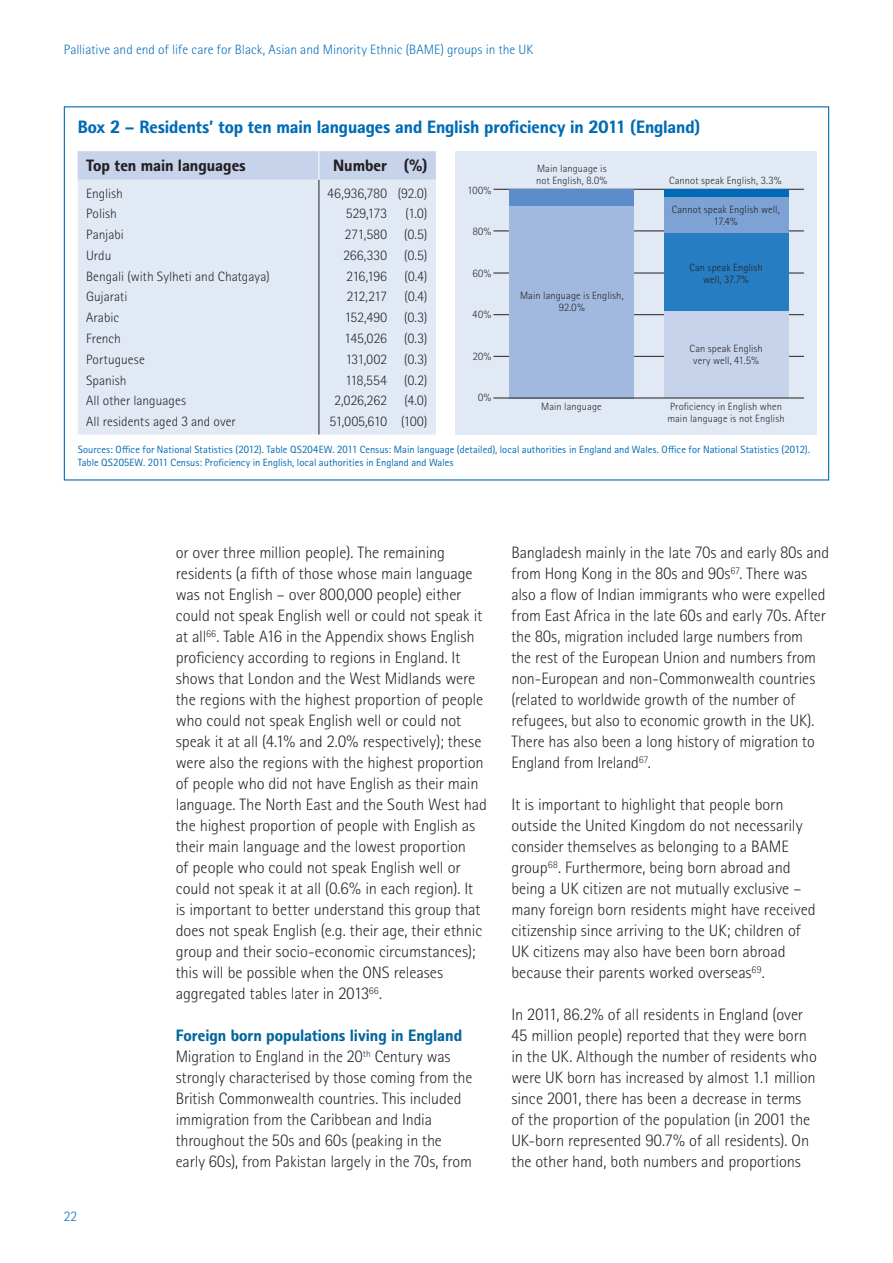
<style>
.page{position:relative;width:893px;height:1263px;background:#fff}
.page>*{position:absolute;margin:0;border:0;box-sizing:border-box;transform-origin:0 0}
.Table___figure_head{font:800 18px "Rotis II Sans Std";letter-spacing:-.005em;color:#006bb6}
._12___Body{font:300 16.5px/21px "Rotis II Sans Std";letter-spacing:-.005em;color:#231f20}
._9_-_Heading_C{font:800 16.5px "Rotis II Sans Std";color:#00669d}
.Table_column_head{font:800 16.5px "Rotis II Sans Std";letter-spacing:-.005em;color:#231f20}
.Table_text{font:300 13.5px "Rotis II Sans Std";letter-spacing:.005em;color:#231f20}
._4a_-_Running_header{font:300 13.5px "Rotis II Sans Std";letter-spacing:.005em;color:#006bb6}
._5a___Folio_L{font:300 13.5px "Rotis II Sans Std";color:#006bb6}
.Figure_labels{font:300 10.5px/12px "Rotis II Sans Std";letter-spacing:.01em;color:#231f20;text-align:center}
._15b_-_Footnotes_wo{font:10.5px/12.6px "Rotis II Sans Std";letter-spacing:.005em;color:#006bb6}
</style>
<div class="page">
<div style="left:78px;top:180px;width:358px;height:254px;background:#e1e9f5"></div>
<hr style="left:319px;top:180px;width:1px;height:254px;background:#231f20">
<svg style="left:78px;top:151px;width:358px;height:29px;background:#c7d3eb"></svg>
<div style="left:455px;top:151px;width:361px;height:284px;background:#e1e9f5"></div>
<hr style="left:493px;top:189px;width:311px;height:1px;background:#231f20">
<hr style="left:493px;top:231px;width:311px;height:1px;background:#231f20">
<hr style="left:493px;top:273px;width:311px;height:1px;background:#231f20">
<hr style="left:493px;top:314px;width:311px;height:1px;background:#231f20">
<hr style="left:493px;top:356px;width:311px;height:1px;background:#231f20">
<div style="left:509px;top:206px;width:124px;height:192px;background:#a2b9df"></div>
<div style="left:509px;top:189px;width:124px;height:17px;background:#5b8dca"></div>
<div style="left:664px;top:311px;width:124px;height:87px;background:#c6d3eb"></div>
<div style="left:664px;top:233px;width:124px;height:78px;background:#277dc1"></div>
<div style="left:664px;top:196px;width:124px;height:37px;background:#7da2d4"></div>
<div style="left:664px;top:189px;width:124px;height:7px;background:#006bb6"></div>
<hr style="left:493px;top:398px;width:311px;height:1px;background:#231f20">
<p class="_4a_-_Running_header" style="left:64px;top:42px;width:471px">Palliative and end of life care for Black, Asian and Minority Ethnic (BAME) groups in the UK</p>
<p class="Table___figure_head" style="left:78px;top:116px;width:624px">Box 2 – Residents’ top ten main languages and English proficiency in 2011 (England)</p>
<p class="Table_column_head" style="left:86px;top:156px;width:161px">Top ten main languages</p>
<p class="Table_column_head" style="left:333px;top:156px;width:55px">Number</p>
<p class="Table_column_head" style="left:404px;top:156px;width:25px">(%)</p>
<p class="Table_text" style="left:86px;top:186px;width:38px">English</p>
<p class="Table_text" style="left:86px;top:206px;width:32px">Polish</p>
<p class="Table_text" style="left:86px;top:227px;width:39px">Panjabi</p>
<p class="Table_text" style="left:86px;top:248px;width:27px">Urdu</p>
<p class="Table_text" style="left:86px;top:269px;width:185px">Bengali (with Sylheti and Chatgaya)</p>
<p class="Table_text" style="left:86px;top:289px;width:43px">Gujarati</p>
<p class="Table_text" style="left:86px;top:310px;width:35px">Arabic</p>
<p class="Table_text" style="left:86px;top:331px;width:36px">French</p>
<p class="Table_text" style="left:86px;top:352px;width:60px">Portuguese</p>
<p class="Table_text" style="left:86px;top:372px;width:42px">Spanish</p>
<p class="Table_text" style="left:86px;top:393px;width:101px">All other languages</p>
<p class="Table_text" style="left:86px;top:414px;width:151px">All residents aged 3 and over</p>
<p class="Table_text" style="left:398px;top:186px;width:31px">(92.0)</p>
<p class="Table_text" style="left:405px;top:206px;width:23px">(1.0)</p>
<p class="Table_text" style="left:404px;top:227px;width:25px">(0.5)</p>
<p class="Table_text" style="left:404px;top:248px;width:25px">(0.5)</p>
<p class="Table_text" style="left:404px;top:269px;width:24px">(0.4)</p>
<p class="Table_text" style="left:404px;top:289px;width:24px">(0.4)</p>
<p class="Table_text" style="left:404px;top:310px;width:25px">(0.3)</p>
<p class="Table_text" style="left:404px;top:331px;width:25px">(0.3)</p>
<p class="Table_text" style="left:404px;top:352px;width:25px">(0.3)</p>
<p class="Table_text" style="left:404px;top:372px;width:25px">(0.2)</p>
<p class="Table_text" style="left:404px;top:393px;width:24px">(4.0)</p>
<p class="Table_text" style="left:401px;top:414px;width:28px">(100)</p>
<p class="Table_text" style="left:327px;top:186px;width:61px">46,936,780</p>
<p class="Table_text" style="left:346px;top:206px;width:42px">529,173</p>
<p class="Table_text" style="left:345px;top:227px;width:43px">271,580</p>
<p class="Table_text" style="left:344px;top:248px;width:45px">266,330</p>
<p class="Table_text" style="left:346px;top:269px;width:42px">216,196</p>
<p class="Table_text" style="left:347px;top:289px;width:42px">212,217</p>
<p class="Table_text" style="left:345px;top:310px;width:44px">152,490</p>
<p class="Table_text" style="left:345px;top:331px;width:44px">145,026</p>
<p class="Table_text" style="left:346px;top:352px;width:43px">131,002</p>
<p class="Table_text" style="left:345px;top:372px;width:43px">118,554</p>
<p class="Table_text" style="left:334px;top:393px;width:54px">2,026,262</p>
<p class="Table_text" style="left:330px;top:414px;width:59px">51,005,610</p>
<p class="Figure_labels" style="left:468px;top:184px;width:25px">100%</p>
<p class="Figure_labels" style="left:473px;top:226px;width:20px">80%</p>
<p class="Figure_labels" style="left:473px;top:267px;width:20px">60%</p>
<p class="Figure_labels" style="left:473px;top:309px;width:21px">40%</p>
<p class="Figure_labels" style="left:473px;top:350px;width:20px">20%</p>
<p class="Figure_labels" style="left:478px;top:392px;width:15px">0%</p>
<p class="Figure_labels" style="left:536px;top:162px;width:73px;text-align:left">Main language is not English, 8.0%</p>
<p class="Figure_labels" style="left:520px;top:290px;width:105px">Main language is English,<br>92.0%</p>
<p class="Figure_labels" style="left:669px;top:174px;width:114px">Cannot speak English, 3.3%</p>
<p class="Figure_labels" style="left:672px;top:203px;width:110px">Cannot speak English well,<br>17.4%</p>
<p class="Figure_labels" style="left:689px;top:261px;width:75px">Can speak English well, 37.7%</p>
<p class="Figure_labels" style="left:690px;top:343px;width:75px">Can speak English very well, 41.5%</p>
<p class="Figure_labels" style="left:541px;top:400px;width:62px">Main language</p>
<p class="Figure_labels" style="left:667px;top:400px;width:119px;text-align:left">Proficiency in English when main language is not English</p>
<p class="_15b_-_Footnotes_wo" style="left:78px;top:444px;width:734px">Sources: Office for National Statistics (2012). Table QS204EW. 2011 Census: Main language (detailed), local authorities in England and Wales. Office for National Statistics (2012).<br>Table QS205EW. 2011 Census: Proficiency in English, local authorities in England and Wales</p>
<p class="_5a___Folio_L" style="left:64px;top:1209px;width:15px">22</p>
<p class="_12___Body" style="left:176px;top:542px;width:313px">or over three million people). The remaining residents (a fifth of those whose main language was not English – over 800,000 people) either could not speak English well or could not speak it at all<sup>66</sup>. Table A16 in the Appendix shows English proficiency according to regions in England. It shows that London and the West Midlands were the regions with the highest proportion of people who could not speak English well or could not speak it at all (4.1% and 2.0% respectively); these were also the regions with the highest proportion of people who did not have English as their main language. The North East and the South West had the highest proportion of people with English as their main language and the lowest proportion<br>of people who could not speak English well or could not speak it at all (0.6% in each region). It is important to better understand this group that does not speak English (e.g. their age, their ethnic group and their socio-economic circumstances); this will be possible when the ONS releases aggregated tables later in 2013<sup>66</sup>.</p>
<p class="_9_-_Heading_C" style="left:176px;top:1026px;width:288px">Foreign born populations living in England</p>
<p class="_12___Body" style="left:176px;top:1046px;width:298px">Migration to England in the 20<sup>th</sup> Century was strongly characterised by those coming from the British Commonwealth countries. This included immigration from the Caribbean and India throughout the 50s and 60s (peaking in the early 60s), from Pakistan largely in the 70s, from</p>
<p class="_12___Body" style="left:511px;top:542px;width:319px">Bangladesh mainly in the late 70s and early 80s and from Hong Kong in the 80s and 90s<sup>67</sup>. There was also a flow of Indian immigrants who were expelled from East Africa in the late 60s and early 70s. After the 80s, migration included large numbers from<br>the rest of the European Union and numbers from non-European and non-Commonwealth countries (related to worldwide growth of the number of refugees, but also to economic growth in the UK).<br>There has also been a long history of migration to England from Ireland<sup>67</sup>.</p>
<p class="_12___Body" style="left:511px;top:794px;width:306px">It is important to highlight that people born outside the United Kingdom do not necessarily consider themselves as belonging to a BAME group<sup>68</sup>. Furthermore, being born abroad and being a UK citizen are not mutually exclusive – many foreign born residents might have received citizenship since arriving to the UK; children of UK citizens may also have been born abroad because their parents worked overseas<sup>69</sup>.</p>
<p class="_12___Body" style="left:511px;top:1004px;width:307px">In 2011, 86.2% of all residents in England (over 45 million people) reported that they were born in the UK. Although the number of residents who were UK born has increased by almost 1.1 million since 2001, there has been a decrease in terms of the proportion of the population (in 2001 the UK-born represented 90.7% of all residents). On the other hand, both numbers and proportions</p>
</div>
